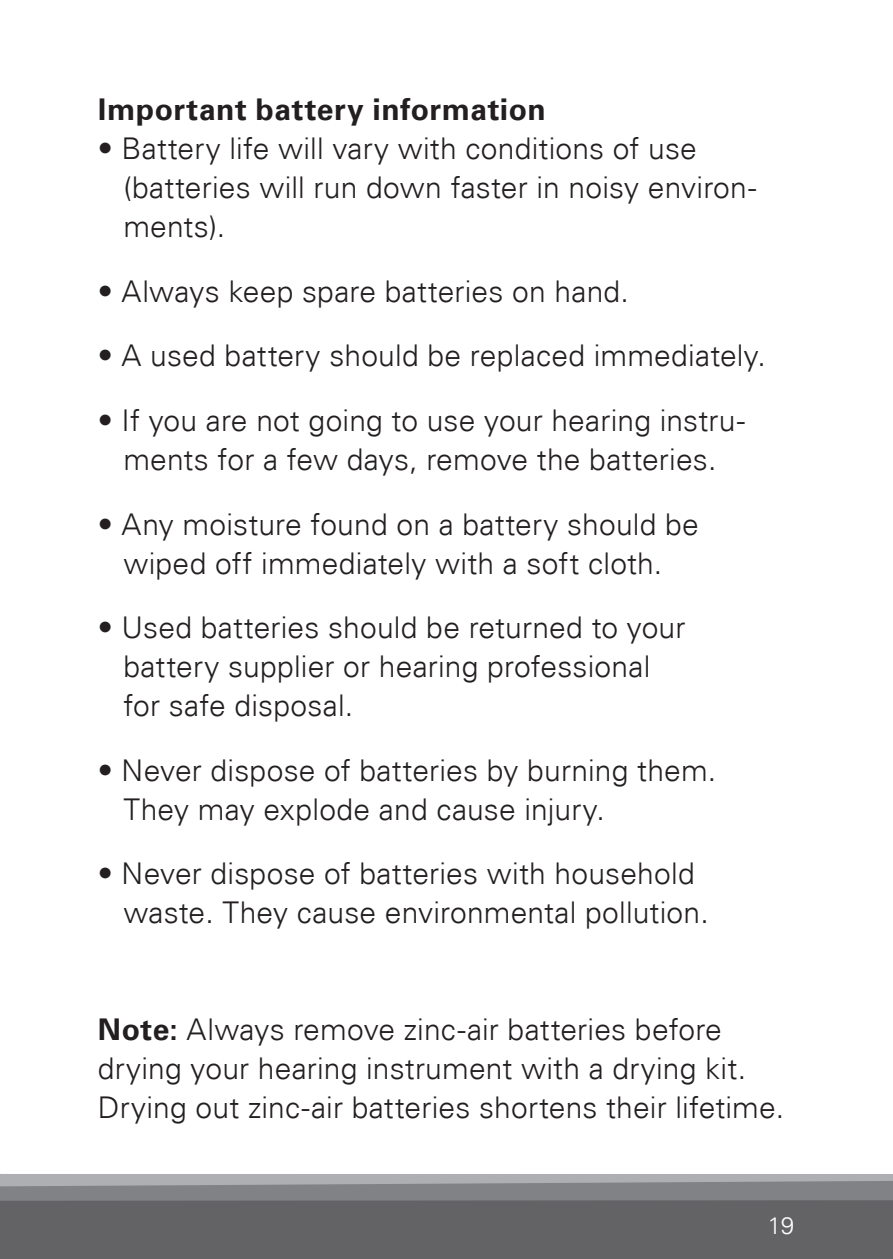
<style>
.page{position:relative;width:893px;height:1259px;background:#fff}
.page>*{position:absolute;margin:0;border:0;box-sizing:border-box;transform-origin:0 0}
.t1{font:300 30px/39px "Univers Com 45";letter-spacing:.005em;color:#231f20}
.t2{font:700 30px "Univers Com 65";letter-spacing:.02em;color:#231f20}
.t3{font:300 24px "Univers Com 45";color:#fff}
.s1{font-family:"Univers Com 65";font-weight:700}
</style>
<div class="page">
<div style="left:0;top:1174px;width:893px;height:85px;background:#aeafb3"></div>
<svg style="left:0;top:1181px;width:893px;height:19px;background:#86888b"></svg>
<div style="left:0;top:1200px;width:893px;height:59px;background:#636366"></div>
<p class="t2" style="left:98px;top:92px;width:450px">Important battery information</p>
<p class="t1" style="left:123px;top:129px;width:635px;text-indent:-26px">• Battery life will vary with conditions of use (batteries will run down faster in noisy environ&shy;ments).</p>
<p class="t1" style="left:98px;top:272px;width:533px">• Always keep spare batteries on hand.</p>
<p class="t1" style="left:98px;top:336px;width:670px">• A used battery should be replaced immediately.</p>
<p class="t1" style="left:98px;top:401px;width:649px;text-align:center">• If you are not going to use your hearing instru&shy;ments for a few days, remove the batteries.</p>
<p class="t1" style="left:98px;top:504px;width:603px;text-align:center">• Any moisture found on a battery should be wiped off immediately with a soft cloth.</p>
<p class="t1" style="left:123px;top:608px;width:563px;text-indent:-26px">• Used batteries should be returned to your battery supplier or hearing professional for safe disposal.</p>
<p class="t1" style="left:123px;top:750px;width:594px;text-indent:-26px">• Never dispose of batteries by burning them.<br>They may explode and cause injury.</p>
<p class="t1" style="left:123px;top:854px;width:587px;text-indent:-26px">• Never dispose of batteries with household waste. They cause environmental pollution.</p>
<p class="t1" style="left:98px;top:1010px;width:688px"><span class="s1">Note:</span> Always remove zinc-air batteries before drying your hearing instrument with a drying kit.<br>Drying out zinc-air batteries shortens their lifetime.</p>
<p class="t3" style="left:768px;top:1210px;width:28px">19</p>
</div>
